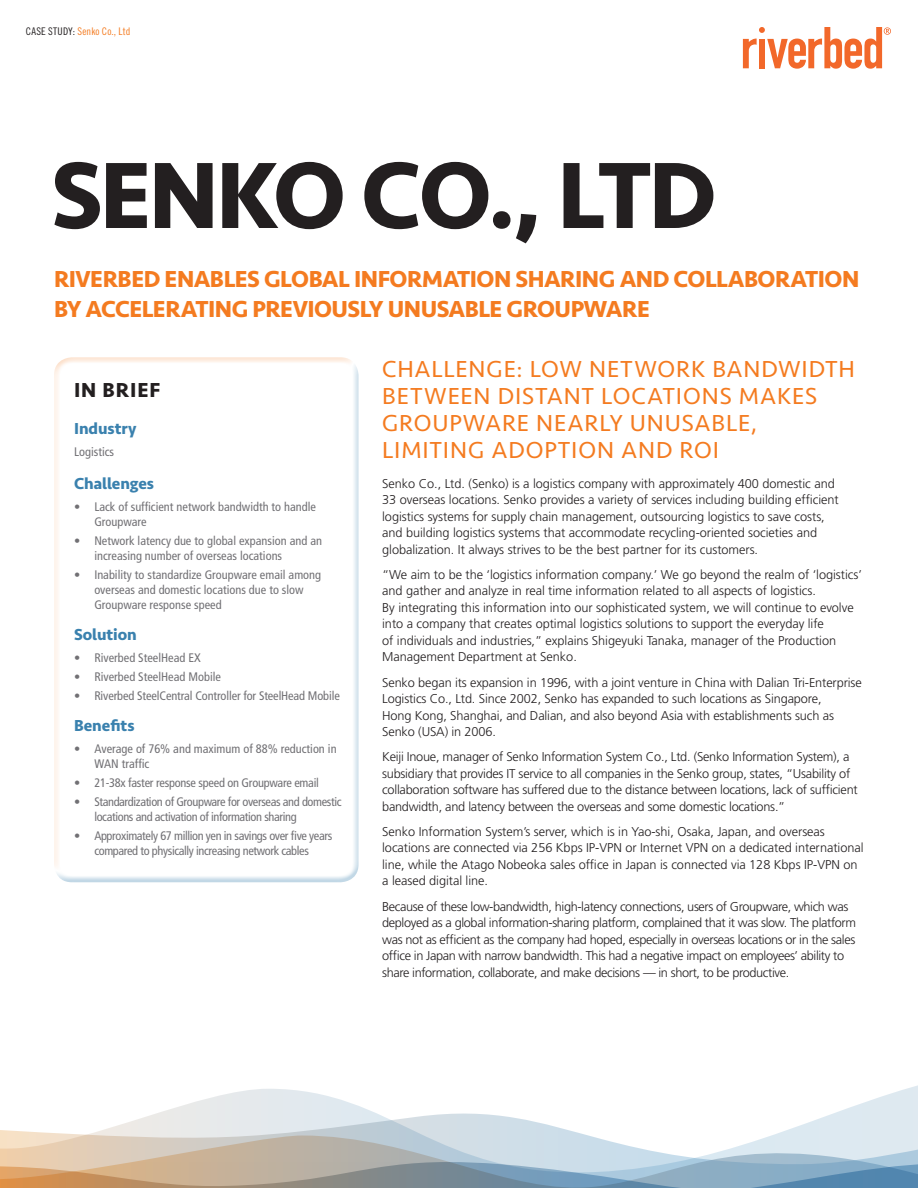
<style>
.page{position:relative;width:918px;height:1188px;background:#fff}
.page>*{position:absolute;margin:0;border:0;box-sizing:border-box;transform-origin:0 0}
.Headline{font:700 97.5px "Seravek Basic";letter-spacing:-.03em;color:#231f20}
.SUB_A_seravek_reg{font:24px/27px "Seravek Basic";letter-spacing:.035em;color:#f47b20}
.Subtitle{font:700 24px/30px "Seravek Basic";letter-spacing:-.02em;color:#f47b20}
.Call_out_box_headine{font:700 21px "Seravek Basic";letter-spacing:.04em;color:#231f20}
.Subs_Blue_Left_Just{font:700 16.5px "Seravek Basic";letter-spacing:-.005em;color:#3a81ae}
.BODY_COPY_Fruit_Reg{font:300 12.75px/16.5px "Frutiger";letter-spacing:-.005em;color:#231f20}
.BODY_COPY_Fruit_Reg-2{font:300 12.75px/16.5px "Frutiger";letter-spacing:-.03em;color:#231f20}
.Side_Bar_Body_Copy{font:condensed 12.3px/15px "Frutiger";color:#717074}
.Side_Bar_Body_Copy-2{font:condensed 12.3px/15px "Frutiger";letter-spacing:-.03em;color:#717074}
.Side_Bar_Body_Copy-3{font:condensed 12.3px "Frutiger";letter-spacing:-.02em;color:#717074}
.t1{font:10.5px "Trade Gothic Cond Eighteen";letter-spacing:.02em;color:#f47b20}
.s1{color:#231f20}
</style>
<div class="page">
<svg style="left:166px;top:1085px;width:752px;height:26px"></svg>
<svg style="left:0;top:1111px;width:918px;height:25px"></svg>
<svg style="left:0;top:1136px;width:918px;height:26px;background:#d0d3d1"></svg>
<svg style="left:0;top:1162px;width:918px;height:26px;background:#9ca3a4"></svg>
<svg style="left:743px;top:27px;width:148px;height:42px"></svg>
<p class="t1" style="left:26px;top:25px;width:106px"><span class="s1">CASE STUDY:</span> Senko Co., Ltd</p>
<p class="Headline" style="left:51px;top:135px;width:667px">SENKO CO., LTD</p>
<p class="Subtitle" style="left:54px;top:263px;width:807px">RIVERBED ENABLES GLOBAL INFORMATION SHARING AND COLLABORATION<br>BY ACCELERATING PREVIOUSLY UNUSABLE GROUPWARE</p>
<p class="Call_out_box_headine" style="left:74px;top:377px;width:88px">IN BRIEF</p>
<p class="Subs_Blue_Left_Just" style="left:74px;top:418px;width:64px">Industry</p>
<p class="Side_Bar_Body_Copy" style="left:74px;top:444px;width:42px">Logistics</p>
<p class="Subs_Blue_Left_Just" style="left:74px;top:473px;width:81px">Challenges</p>
<p class="Side_Bar_Body_Copy" style="left:94px;top:499px;width:223px;text-indent:-20px">• Lack of sufficient network bandwidth to handle<br>Groupware</p>
<p class="Side_Bar_Body_Copy" style="left:94px;top:533px;width:229px;text-indent:-20px">• Network latency due to global expansion and an increasing number of overseas locations</p>
<p class="Side_Bar_Body_Copy" style="left:94px;top:568px;width:228px;text-indent:-20px">• Inability to standardize Groupware email among overseas and domestic locations due to slow<br>Groupware response speed</p>
<p class="Subs_Blue_Left_Just" style="left:74px;top:624px;width:64px">Solution</p>
<p class="Side_Bar_Body_Copy" style="left:74px;top:650px;width:128px">• Riverbed SteelHead EX</p>
<p class="Side_Bar_Body_Copy" style="left:74px;top:669px;width:148px">• Riverbed SteelHead Mobile</p>
<p class="Side_Bar_Body_Copy" style="left:74px;top:689px;width:267px">• Riverbed SteelCentral Controller for SteelHead Mobile</p>
<p class="Subs_Blue_Left_Just" style="left:74px;top:715px;width:62px">Benefits</p>
<p class="Side_Bar_Body_Copy" style="left:94px;top:741px;width:244px;text-indent:-20px">• Average of 76% and maximum of 88% reduction in<br>WAN traffic</p>
<p class="Side_Bar_Body_Copy-3" style="left:74px;top:775px;width:246px">• 21-38x faster response speed on Groupware email</p>
<p class="Side_Bar_Body_Copy-2" style="left:94px;top:794px;width:249px;text-indent:-20px">• Standardization of Groupware for overseas and domestic locations and activation of information sharing</p>
<p class="Side_Bar_Body_Copy-2" style="left:74px;top:829px;width:260px;text-align:center">• Approximately 67 million yen in savings over five years compared to physically increasing network cables</p>
<p class="SUB_A_seravek_reg" style="left:382px;top:355px;width:474px">CHALLENGE: LOW NETWORK BANDWIDTH<br>BETWEEN DISTANT LOCATIONS MAKES<br>GROUPWARE NEARLY UNUSABLE,<br>LIMITING ADOPTION AND ROI</p>
<p class="BODY_COPY_Fruit_Reg" style="left:382px;top:475px;width:458px">Senko Co., Ltd. (Senko) is a logistics company with approximately 400 domestic and 33 overseas locations. Senko provides a variety of services including building efficient logistics systems for supply chain management, outsourcing logistics to save costs, and building logistics systems that accommodate recycling-oriented societies and globalization. It always strives to be the best partner for its customers.</p>
<p class="BODY_COPY_Fruit_Reg" style="left:382px;top:566px;width:481px">“We aim to be the ‘logistics information company.’ We go beyond the realm of ‘logistics’ and gather and analyze in real time information related to all aspects of logistics.<br>By integrating this information into our sophisticated system, we will continue to evolve into a company that creates optimal logistics solutions to support the everyday life<br>of individuals and industries,” explains Shigeyuki Tanaka, manager of the Production Management Department at Senko.</p>
<p class="BODY_COPY_Fruit_Reg" style="left:382px;top:674px;width:481px">Senko began its expansion in 1996, with a joint venture in China with Dalian Tri-Enterprise Logistics Co., Ltd. Since 2002, Senko has expanded to such locations as Singapore,<br>Hong Kong, Shanghai, and Dalian, and also beyond Asia with establishments such as Senko (USA) in 2006.</p>
<p class="BODY_COPY_Fruit_Reg" style="left:382px;top:749px;width:477px">Keiji Inoue, manager of Senko Information System Co., Ltd. (Senko Information System), a subsidiary that provides IT service to all companies in the Senko group, states, “Usability of collaboration software has suffered due to the distance between locations, lack of sufficient bandwidth, and latency between the overseas and some domestic locations.”</p>
<p class="BODY_COPY_Fruit_Reg" style="left:382px;top:823px;width:483px">Senko Information System’s server, which is in Yao-shi, Osaka, Japan, and overseas locations are connected via 256 Kbps IP-VPN or Internet VPN on a dedicated international line, while the Atago Nobeoka sales office in Japan is connected via 128 Kbps IP-VPN on a leased digital line.</p>
<p class="BODY_COPY_Fruit_Reg-2" style="left:382px;top:898px;width:475px">Because of these low-bandwidth, high-latency connections, users of Groupware, which was deployed as a global information-sharing platform, complained that it was slow. The platform was not as efficient as the company had hoped, especially in overseas locations or in the sales office in Japan with narrow bandwidth. This had a negative impact on employees’ ability to share information, collaborate, and make decisions — in short, to be productive.</p>
</div>
